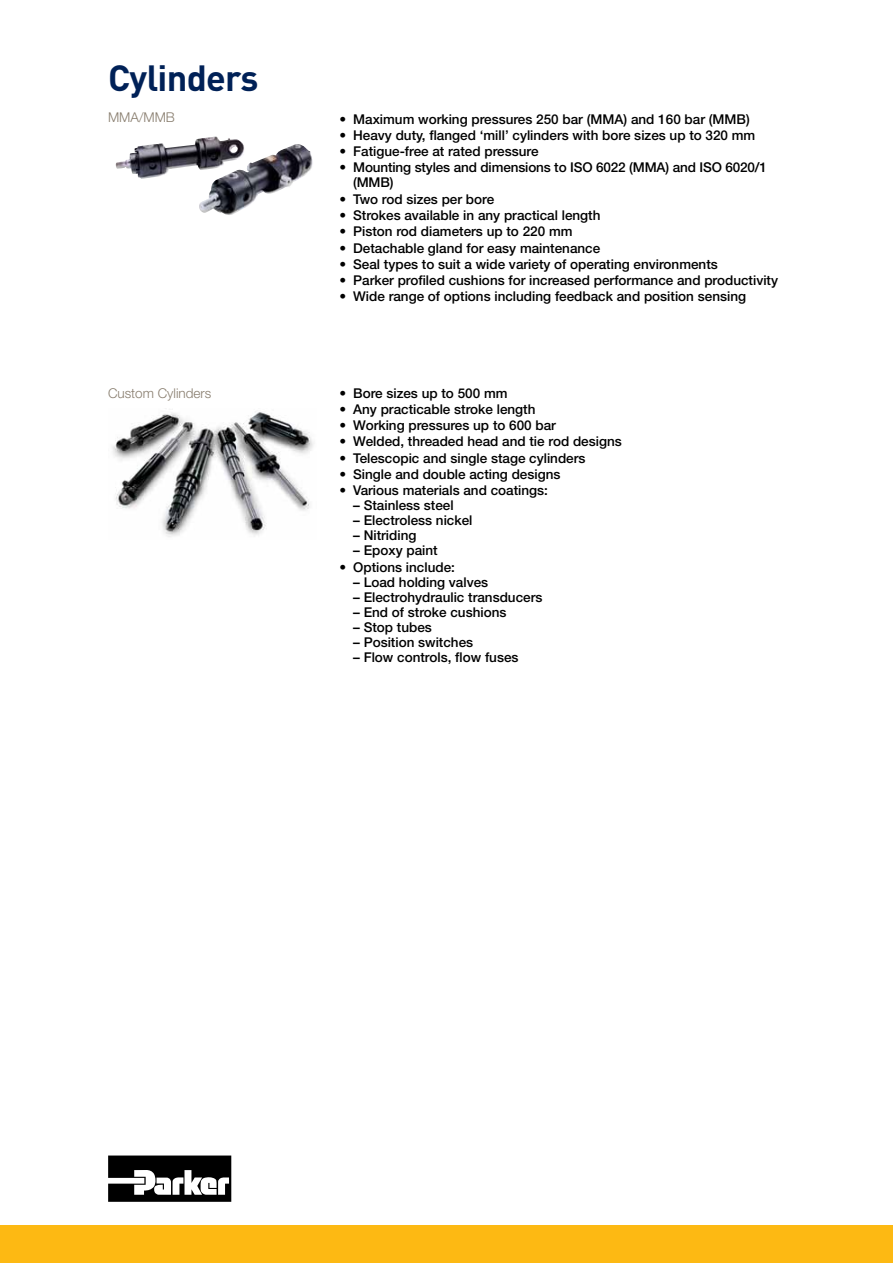
<style>
.page{position:relative;width:893px;height:1263px;background:#fff}
.page>*{position:absolute;margin:0;border:0;box-sizing:border-box;transform-origin:0 0}
.t1{font:700 36px "DINOT";letter-spacing:-.02em;color:#002157}
.t2{font:500 13.5px/15px "Helvetica Neue LT Std";color:#000}
.t3{font:300 13.5px "Helvetica Neue LT Std";color:#887d6e}
</style>
<div class="page">
<div style="left:0;top:1225px;width:893px;height:38px;background:#fdb913"></div>
<svg style="left:108px;top:1155px;width:123px;height:47px"></svg>
<img style="left:115px;top:137px;width:198px;height:78px">
<img style="left:112px;top:411px;width:202px;height:126px">
<h1 class="t1" style="left:108px;top:54px;width:152px">Cylinders</h1>
<p class="t3" style="left:108px;top:109px;width:68px">MMA/MMB</p>
<p class="t3" style="left:108px;top:385px;width:105px">Custom Cylinders</p>
<p class="t2" style="left:340px;top:111px;width:412px">• Maximum working pressures 250 bar (MMA) and 160 bar (MMB)</p>
<p class="t2" style="left:340px;top:127px;width:417px">• Heavy duty, flanged ‘mill’ cylinders with bore sizes up to 320 mm</p>
<p class="t2" style="left:340px;top:144px;width:200px">• Fatigue-free at rated pressure</p>
<p class="t2" style="left:353px;top:160px;width:415px;text-indent:-14px">• Mounting styles and dimensions to ISO 6022 (MMA) and ISO 6020/1 (MMB)</p>
<p class="t2" style="left:340px;top:191px;width:156px">• Two rod sizes per bore</p>
<p class="t2" style="left:340px;top:207px;width:262px">• Strokes available in any practical length</p>
<p class="t2" style="left:340px;top:224px;width:234px">• Piston rod diameters up to 220 mm</p>
<p class="t2" style="left:340px;top:240px;width:262px">• Detachable gland for easy maintenance</p>
<p class="t2" style="left:340px;top:256px;width:380px">• Seal types to suit a wide variety of operating environments</p>
<p class="t2" style="left:340px;top:273px;width:440px">• Parker profiled cushions for increased performance and productivity</p>
<p class="t2" style="left:340px;top:289px;width:408px">• Wide range of options including feedback and position sensing</p>
<p class="t2" style="left:340px;top:385px;width:169px">• Bore sizes up to 500 mm</p>
<p class="t2" style="left:340px;top:401px;width:197px">• Any practicable stroke length</p>
<p class="t2" style="left:340px;top:418px;width:218px">• Working pressures up to 600 bar</p>
<p class="t2" style="left:340px;top:434px;width:284px">• Welded, threaded head and tie rod designs</p>
<p class="t2" style="left:340px;top:450px;width:247px">• Telescopic and single stage cylinders</p>
<p class="t2" style="left:340px;top:466px;width:222px">• Single and double acting designs</p>
<p class="t2" style="left:340px;top:483px;width:210px">• Various materials and coatings:</p>
<p class="t2" style="left:353px;top:498px;width:102px">– Stainless steel</p>
<p class="t2" style="left:353px;top:513px;width:121px">– Electroless nickel</p>
<p class="t2" style="left:353px;top:528px;width:65px">– Nitriding</p>
<p class="t2" style="left:353px;top:543px;width:86px">– Epoxy paint</p>
<p class="t2" style="left:340px;top:559px;width:117px">• Options include:</p>
<p class="t2" style="left:353px;top:574px;width:137px">– Load holding valves</p>
<p class="t2" style="left:353px;top:589px;width:191px">– Electrohydraulic transducers</p>
<p class="t2" style="left:353px;top:604px;width:155px">– End of stroke cushions</p>
<p class="t2" style="left:353px;top:619px;width:80px">– Stop tubes</p>
<p class="t2" style="left:353px;top:634px;width:122px">– Position switches</p>
<p class="t2" style="left:353px;top:649px;width:167px">– Flow controls, flow fuses</p>
</div>
